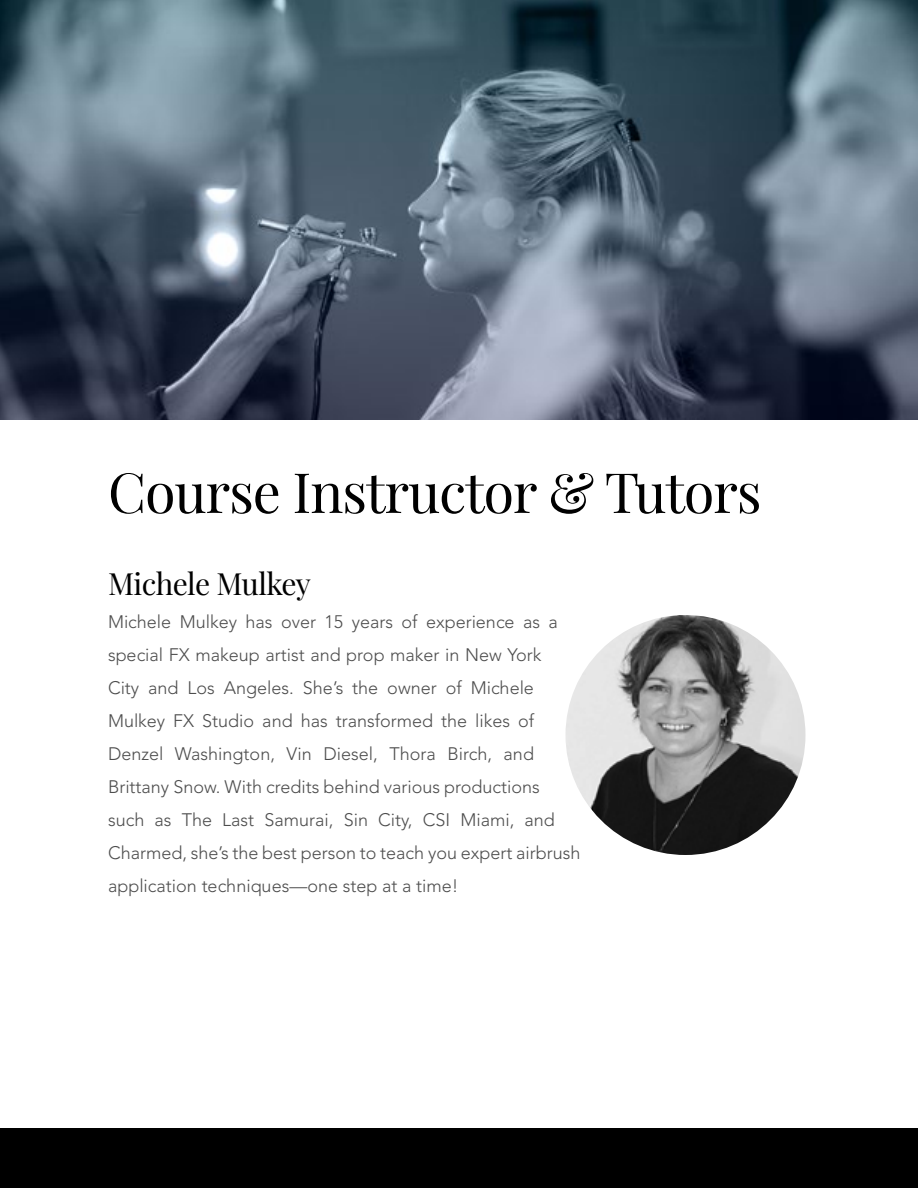
<style>
.page{position:relative;width:918px;height:1188px;background:#fff}
.page>*{position:absolute;margin:0;border:0;box-sizing:border-box;transform-origin:0 0}
.t1{font:55.5px "Playfair Display";letter-spacing:-.02em;color:#000}
.t2{font:30px "Playfair Display";letter-spacing:-.02em;color:#000}
.t3{font:300 18px/33px "Avenir LT Std";color:#4d4d4d}
</style>
<div class="page">
<img style="left:0;top:0;width:918px;height:420px">
<img style="left:566px;top:615px;width:240px;height:240px;border-radius:120px">
<div style="left:0;top:1128px;width:918px;height:60px;background:#000"></div>
<h1 class="t1" style="left:108px;top:449px;width:655px">Course Instructor &amp; Tutors</h1>
<h2 class="t2" style="left:108px;top:560px;width:204px">Michele Mulkey</h2>
<p class="t3" style="left:108px;top:605px;width:474px">Michele Mulkey has over 15 years of experience as a special FX makeup artist and prop maker in New York<br>City and Los Angeles. She’s the owner of Michele Mulkey FX Studio and has transformed the likes of Denzel Washington, Vin Diesel, Thora Birch, and Brittany Snow. With credits behind various productions such as The Last Samurai, Sin City, CSI Miami, and Charmed, she’s the best person to teach you expert airbrush application techniques—one step at a time!</p>
</div>
